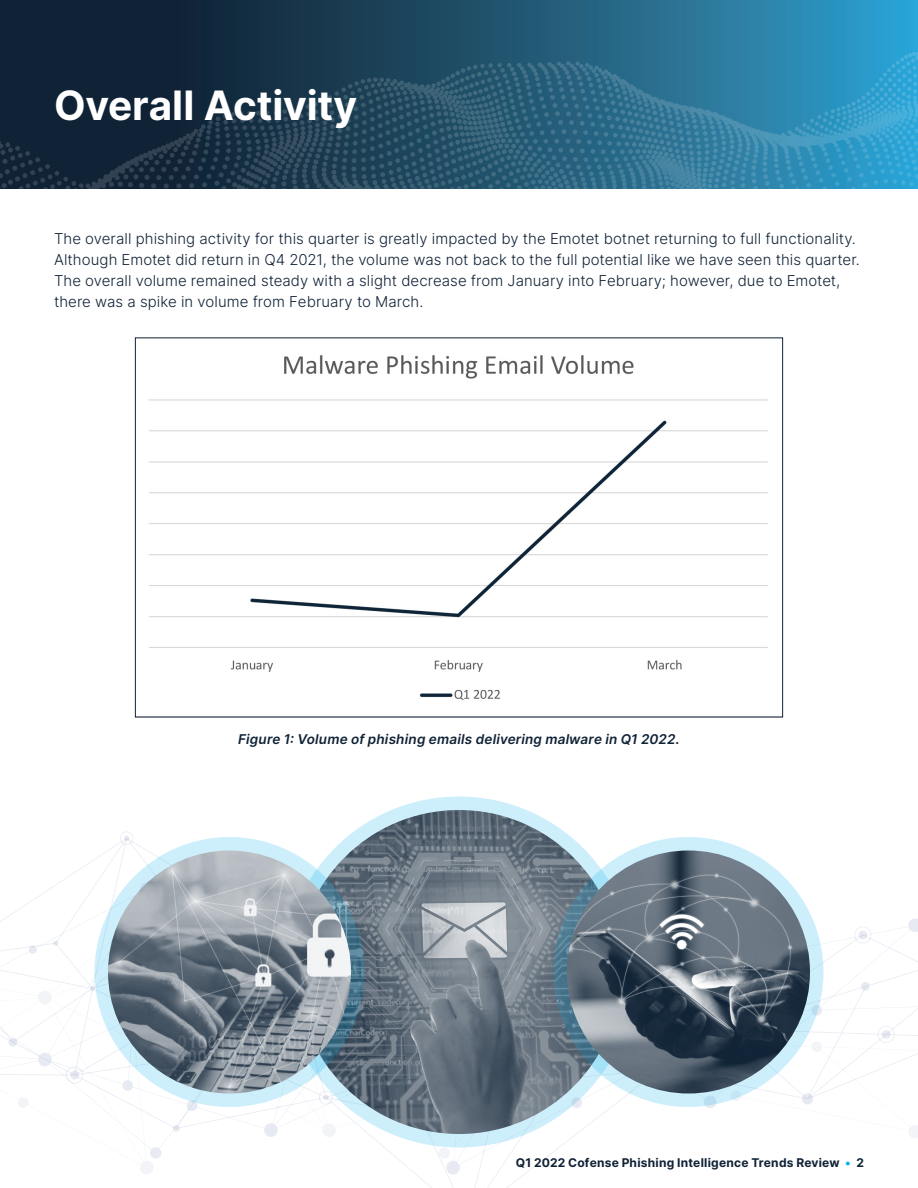
<style>
.page{position:relative;width:918px;height:1188px;background:#fff}
.page>*{position:absolute;margin:0;border:0;box-sizing:border-box;transform-origin:0 0}
.Q_Header{font:40.5px "Inter";letter-spacing:-.005em;color:#fff}
.Q_Body_Text{font:300 15px/21px "Inter";letter-spacing:.005em;color:#102236}
.Q_Caption{font:13.5px "Inter";letter-spacing:.015em;color:#102236}
.t1{font:12px "Inter";letter-spacing:.02em;color:#102236}
.s1{color:#00aeef}
</style>
<div class="page">
<svg style="left:0;top:0;width:918px;height:61px;background:#1d516c"></svg>
<svg style="left:731px;top:52px;width:187px;height:137px;background:#3194bf"></svg>
<svg style="left:0;top:61px;width:735px;height:128px;background:#224960"></svg>
<svg style="left:284px;top:796px;width:350px;height:352px;background:#cdeefa"></svg>
<svg style="left:0;top:838px;width:918px;height:350px"></svg>
<svg style="left:861px;top:982px;width:9px;height:9px"></svg>
<svg style="left:802px;top:1093px;width:11px;height:12px"></svg>
<svg style="left:173px;top:1125px;width:7px;height:7px"></svg>
<svg style="left:9px;top:1038px;width:8px;height:8px"></svg>
<svg style="left:90px;top:986px;width:5px;height:5px"></svg>
<svg style="left:53px;top:941px;width:5px;height:5px"></svg>
<svg style="left:878px;top:1026px;width:17px;height:17px"></svg>
<svg style="left:854px;top:926px;width:17px;height:17px"></svg>
<svg style="left:319px;top:1091px;width:14px;height:13px"></svg>
<svg style="left:66px;top:1066px;width:17px;height:18px"></svg>
<svg style="left:120px;top:832px;width:13px;height:13px"></svg>
<img style="left:297px;top:810px;width:324px;height:324px;border-radius:162px">
<svg style="left:94px;top:837px;width:270px;height:270px;background:#add2e1"></svg>
<svg style="left:554px;top:837px;width:270px;height:270px;background:#aed2e1"></svg>
<img style="left:108px;top:850px;width:243px;height:244px;border-radius:122px">
<img style="left:567px;top:850px;width:243px;height:244px;border-radius:122px">
<img style="left:149px;top:355px;width:619px;height:345px">
<p class="Q_Header" style="left:54px;top:76px;width:305px">Overall Activity</p>
<p class="Q_Body_Text" style="left:54px;top:228px;width:807px">The overall phishing activity for this quarter is greatly impacted by the Emotet botnet returning to full functionality.<br>Although Emotet did return in Q4 2021, the volume was not back to the full potential like we have seen this quarter.<br>The overall volume remained steady with a slight decrease from January into February; however, due to Emotet, there was a spike in volume from February to March.</p>
<p class="Q_Caption" style="left:238px;top:729px;width:443px">Figure 1: Volume of phishing emails delivering malware in Q1 2022.</p>
<p class="t1" style="left:516px;top:1154px;width:350px">Q1 2022 Cofense Phishing Intelligence Trends Review <span class="s1">•</span> 2</p>
</div>
